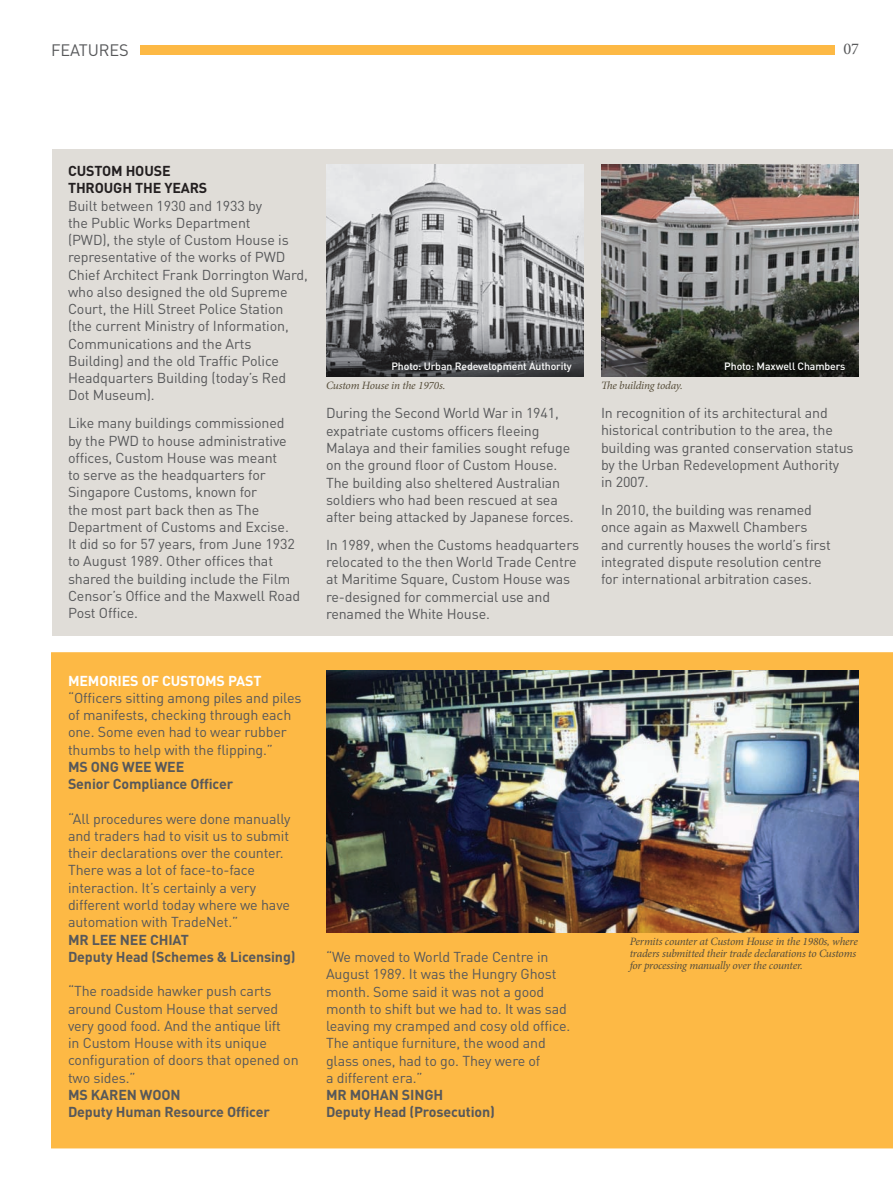
<style>
.page{position:relative;width:893px;height:1191px;background:#fff}
.page>*{position:absolute;margin:0;border:0;box-sizing:border-box;transform-origin:0 0}
.t1{font:16.35px "DIN";letter-spacing:-.01em;color:#57585a}
.t2{font:16.35px "Minion Pro";color:#57585a}
.t3{font:14.25px/17.2px "DIN";letter-spacing:-.01em;color:#57585a}
.t4{font:700 14.25px/17.2px "DIN";letter-spacing:-.01em;color:#57585a}
.t5{font:700 14.25px/17.2px "DIN";letter-spacing:-.01em;color:#231f20}
.t6{font:700 14.25px "DIN";letter-spacing:-.01em;color:#fff}
.t7{font:italic 11.25px/12px "Minion Pro";letter-spacing:-.02em;color:#574e3a}
.t8{font:500 10.5px "DIN";letter-spacing:-.01em;color:#fff}
</style>
<div class="page">
<div style="left:140px;top:45px;width:694px;height:9px;background:#fdb945"></div>
<div style="left:53px;top:149px;width:840px;height:486px;background:#e0ddd8"></div>
<div style="left:51px;top:652px;width:842px;height:496px;background:#fdb945"></div>
<img style="left:326px;top:671px;width:533px;height:261px">
<img style="left:601px;top:164px;width:258px;height:118px">
<svg style="left:601px;top:282px;width:258px;height:95px;background:#41443d"></svg>
<img style="left:326px;top:164px;width:258px;height:118px">
<svg style="left:326px;top:282px;width:258px;height:95px;background:#6e6f71"></svg>
<p class="t1" style="left:51px;top:40px;width:79px">FEATURES</p>
<p class="t2" style="left:843px;top:38px;width:17px">07</p>
<p class="t5" style="left:68px;top:162px;width:141px">CUSTOM HOUSE<br>THROUGH THE YEARS</p>
<p class="t3" style="left:68px;top:196px;width:241px">Built between 1930 and 1933 by<br>the Public Works Department<br>(PWD), the style of Custom House is representative of the works of PWD<br>Chief Architect Frank Dorrington Ward, who also designed the old Supreme<br>Court, the Hill Street Police Station (the current Ministry of Information,<br>Communications and the Arts<br>Building) and the old Traffic Police<br>Headquarters Building (today’s Red<br>Dot Museum).</p>
<p class="t3" style="left:68px;top:414px;width:234px">Like many buildings commissioned by the PWD to house administrative offices, Custom House was meant<br>to serve as the headquarters for<br>Singapore Customs, known for<br>the most part back then as The<br>Department of Customs and Excise.<br>It did so for 57 years, from June 1932 to August 1989. Other offices that shared the building include the Film<br>Censor’s Office and the Maxwell Road<br>Post Office.</p>
<p class="t8" style="left:391px;top:359px;width:182px">Photo: Urban Redevelopment Authority</p>
<p class="t8" style="left:724px;top:359px;width:123px">Photo: Maxwell Chambers</p>
<p class="t7" style="left:326px;top:380px;width:121px">Custom House in the 1970s.</p>
<p class="t7" style="left:601px;top:380px;width:83px">The building today.</p>
<p class="t3" style="left:326px;top:404px;width:249px">During the Second World War in 1941, expatriate customs officers fleeing Malaya and their families sought refuge on the ground floor of Custom House.<br>The building also sheltered Australian soldiers who had been rescued at sea after being attacked by Japanese forces.</p>
<p class="t3" style="left:326px;top:536px;width:255px">In 1989, when the Customs headquarters relocated to the then World Trade Centre at Maritime Square, Custom House was re-designed for commercial use and renamed the White House.</p>
<p class="t3" style="left:601px;top:404px;width:254px">In recognition of its architectural and historical contribution to the area, the building was granted conservation status by the Urban Redevelopment Authority in 2007.</p>
<p class="t3" style="left:601px;top:501px;width:231px">In 2010, the building was renamed once again as Maxwell Chambers and currently houses the world’s first integrated dispute resolution centre for international arbitration cases.</p>
<p class="t6" style="left:68px;top:671px;width:195px">MEMORIES OF CUSTOMS PAST</p>
<p class="t3" style="left:68px;top:689px;width:235px">“Officers sitting among piles and piles of manifests, checking through each one. Some even had to wear rubber thumbs to help with the flipping.”</p>
<p class="t4" style="left:68px;top:757px;width:167px">MS ONG WEE WEE<br>Senior Compliance Officer</p>
<p class="t3" style="left:68px;top:809px;width:224px">“All procedures were done manually and traders had to visit us to submit their declarations over the counter.<br>There was a lot of face-to-face interaction. It’s certainly a very different world today where we have automation with TradeNet.”</p>
<p class="t4" style="left:68px;top:930px;width:229px">MR LEE NEE CHIAT<br>Deputy Head (Schemes &amp; Licensing)</p>
<p class="t3" style="left:68px;top:982px;width:232px">“The roadside hawker push carts around Custom House that served very good food. And the antique lift<br>in Custom House with its unique configuration of doors that opened on two sides.”</p>
<p class="t4" style="left:68px;top:1085px;width:203px">MS KAREN WOON<br>Deputy Human Resource Officer</p>
<p class="t3" style="left:326px;top:948px;width:246px">“We moved to World Trade Centre in<br>August 1989. It was the Hungry Ghost month. Some said it was not a good month to shift but we had to. It was sad leaving my cramped and cosy old office.<br>The antique furniture, the wood and glass ones, had to go. They were of<br>a different era.”</p>
<p class="t4" style="left:326px;top:1085px;width:46px">Mr Mohan</p>
<p class="t4" style="left:326px;top:1085px;width:170px;text-align:center">Singh<br>Deputy Head (Prosecution)</p>
<p class="t7" style="left:630px;top:935px;width:230px">Permits counter at Custom House in the 1980s, where traders submitted their trade declarations to Customs for processing manually over the counter.</p>
</div>
